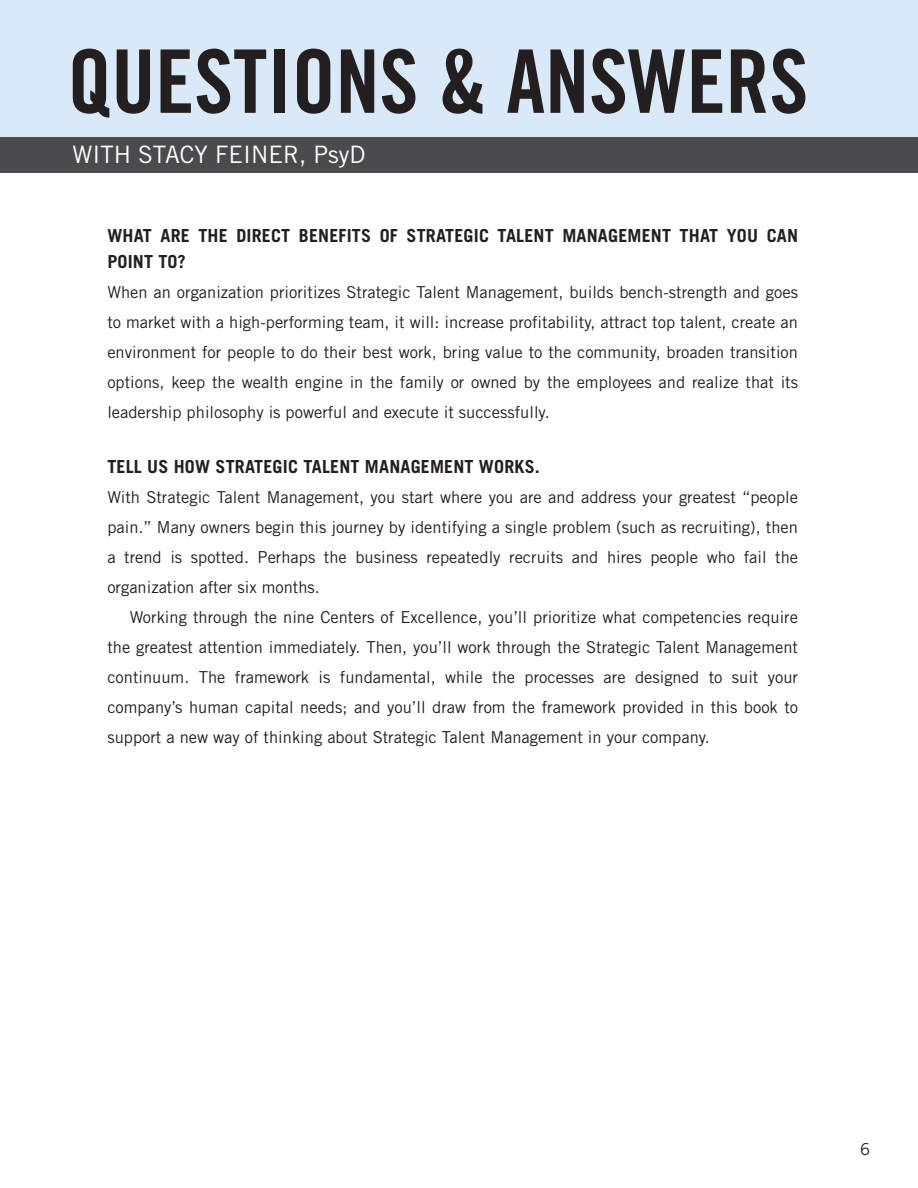
<style>
.page{position:relative;width:918px;height:1188px;background:#fff}
.page>*{position:absolute;margin:0;border:0;box-sizing:border-box;transform-origin:0 0}
.t1{font:87.75px "Trade Gothic Bold Cond Twenty";color:#231f20}
.t2{font:24px "Trade Gothic";color:#fff}
.t3{font:700 18px/25.5px "Trade Gothic";letter-spacing:.01em;color:#231f20}
.t4{font:16.5px/30px "Trade Gothic";color:#231f20;text-align:justify}
</style>
<div class="page">
<div style="left:0;top:0;width:918px;height:137px;background:#d9e9f7"></div>
<div style="left:0;top:137px;width:918px;height:36px;background:#4b4a4d"></div>
<h1 class="t1" style="left:68px;top:28px;width:742px">QUESTIONS &amp; ANSWERS</h1>
<h2 class="t2" style="left:72px;top:140px;width:295px">WITH STACY FEINER, PsyD</h2>
<p class="t3" style="left:107px;top:223px;width:692px">WHAT ARE THE DIRECT BENEFITS OF STRATEGIC TALENT MANAGEMENT THAT YOU CAN<br>POINT TO?</p>
<p class="t4" style="left:107px;top:277px;width:692px">When an organization prioritizes Strategic Talent Management, builds bench-strength and goes to market with a high-performing team, it will: increase profitability, attract top talent, create an environment for people to do their best work, bring value to the community, broaden transition options, keep the wealth engine in the family or owned by the employees and realize that its leadership philosophy is powerful and execute it successfully.</p>
<p class="t3" style="left:107px;top:454px;width:434px">TELL US HOW STRATEGIC TALENT MANAGEMENT WORKS.</p>
<p class="t4" style="left:107px;top:482px;width:692px">With Strategic Talent Management, you start where you are and address your greatest “people pain.” Many owners begin this journey by identifying a single problem (such as recruiting), then a trend is spotted. Perhaps the business repeatedly recruits and hires people who fail the organization after six months.</p>
<p class="t4" style="left:107px;top:602px;width:692px;text-indent:23px">Working through the nine Centers of Excellence, you’ll prioritize what competencies require the greatest attention immediately. Then, you’ll work through the Strategic Talent Management continuum. The framework is fundamental, while the processes are designed to suit your company’s human capital needs; and you’ll draw from the framework provided in this book to support a new way of thinking about Strategic Talent Management in your company.</p>
<p class="t4" style="left:860px;top:1134px;width:12px">6</p>
</div>
